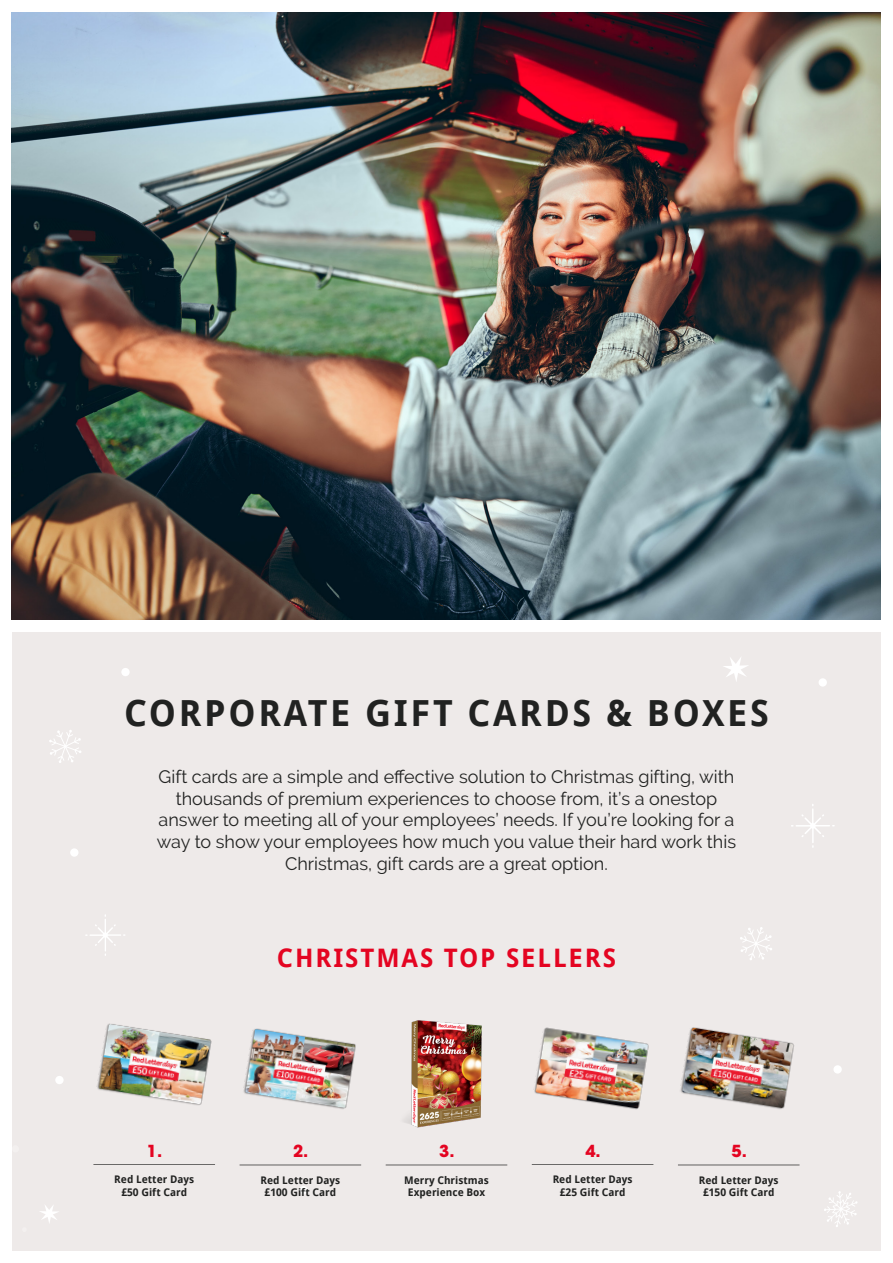
<style>
.page{position:relative;width:893px;height:1263px;background:#fff}
.page>*{position:absolute;margin:0;border:0;box-sizing:border-box;transform-origin:0 0}
.t1{font:700 36px "Droid Sans";letter-spacing:.075em;color:#212221}
.Top_Sellers_Body{font:700 25.5px "Droid Sans";letter-spacing:.075em;color:#e40421}
.Body{font:18px/21.6px "Raleway";color:#212221;text-align:center}
.t2{font:700 16.5px "ITC Avant Garde Pro";color:#e40421}
.Top_Sellers_Body-2{font:700 10.5px/12.6px "Droid Sans";color:#212221;text-align:center}
</style>
<div class="page">
<img style="left:11px;top:12px;width:870px;height:607px">
<div style="left:12px;top:632px;width:869px;height:619px;background:#eeeae9"></div>
<svg style="left:85px;top:914px;width:40px;height:42px"></svg>
<svg style="left:49px;top:730px;width:32px;height:33px"></svg>
<div style="left:55px;top:1076px;width:9px;height:8px;background:#fff;border-radius:50%"></div>
<div style="left:121px;top:668px;width:9px;height:8px;background:#fff;border-radius:50%"></div>
<svg style="left:724px;top:658px;width:24px;height:23px"></svg>
<div style="left:833px;top:1065px;width:9px;height:8px;background:#fff;border-radius:50%"></div>
<svg style="left:824px;top:1191px;width:34px;height:36px"></svg>
<svg style="left:791px;top:804px;width:44px;height:44px"></svg>
<svg style="left:40px;top:1205px;width:18px;height:18px"></svg>
<svg style="left:740px;top:927px;width:32px;height:33px"></svg>
<div style="left:819px;top:678px;width:8px;height:9px;background:#fff;border-radius:50%"></div>
<div style="left:70px;top:848px;width:8px;height:9px;background:#fff;border-radius:50%"></div>
<img style="left:404px;top:1020px;width:78px;height:108px">
<img style="left:533px;top:1027px;width:116px;height:83px">
<img style="left:680px;top:1027px;width:114px;height:82px">
<img style="left:243px;top:1028px;width:113px;height:81px">
<img style="left:96px;top:1023px;width:116px;height:82px">
<div style="left:299px;top:1186px;width:9px;height:8px;background:#fff;border-radius:50%"></div>
<hr style="left:93px;top:1164px;width:122px;height:1px;background:#212221">
<hr style="left:240px;top:1165px;width:121px;height:1px;background:#212221">
<hr style="left:386px;top:1165px;width:121px;height:1px;background:#212221">
<hr style="left:532px;top:1164px;width:121px;height:1px;background:#212221">
<hr style="left:678px;top:1165px;width:121px;height:1px;background:#212221">
<p class="t1" style="left:124px;top:687px;width:646px">CORPORATE GIFT CARDS &amp; BOXES</p>
<p class="Body" style="left:157px;top:766px;width:581px">Gift cards are a simple and effective solution to Christmas gifting, with thousands of premium experiences to choose from, it’s a onestop answer to meeting all of your employees’ needs. If you’re looking for a way to show your employees how much you value their hard work this Christmas, gift cards are a great option.</p>
<p class="Top_Sellers_Body" style="left:277px;top:939px;width:341px">CHRISTMAS TOP SELLERS</p>
<p class="t2" style="left:147px;top:1140px;width:17px">1.</p>
<p class="Top_Sellers_Body-2" style="left:114px;top:1173px;width:81px">Red Letter Days £50 Gift Card</p>
<p class="t2" style="left:293px;top:1140px;width:17px">2.</p>
<p class="Top_Sellers_Body-2" style="left:260px;top:1173px;width:81px">Red Letter Days £100 Gift Card</p>
<p class="t2" style="left:439px;top:1140px;width:17px">3.</p>
<p class="Top_Sellers_Body-2" style="left:404px;top:1173px;width:86px">Merry Christmas<br>Experience Box</p>
<p class="t2" style="left:585px;top:1140px;width:17px">4.</p>
<p class="Top_Sellers_Body-2" style="left:553px;top:1173px;width:81px">Red Letter Days £25 Gift Card</p>
<p class="t2" style="left:731px;top:1140px;width:17px">5.</p>
<p class="Top_Sellers_Body-2" style="left:699px;top:1173px;width:81px">Red Letter Days £150 Gift Card</p>
</div>
